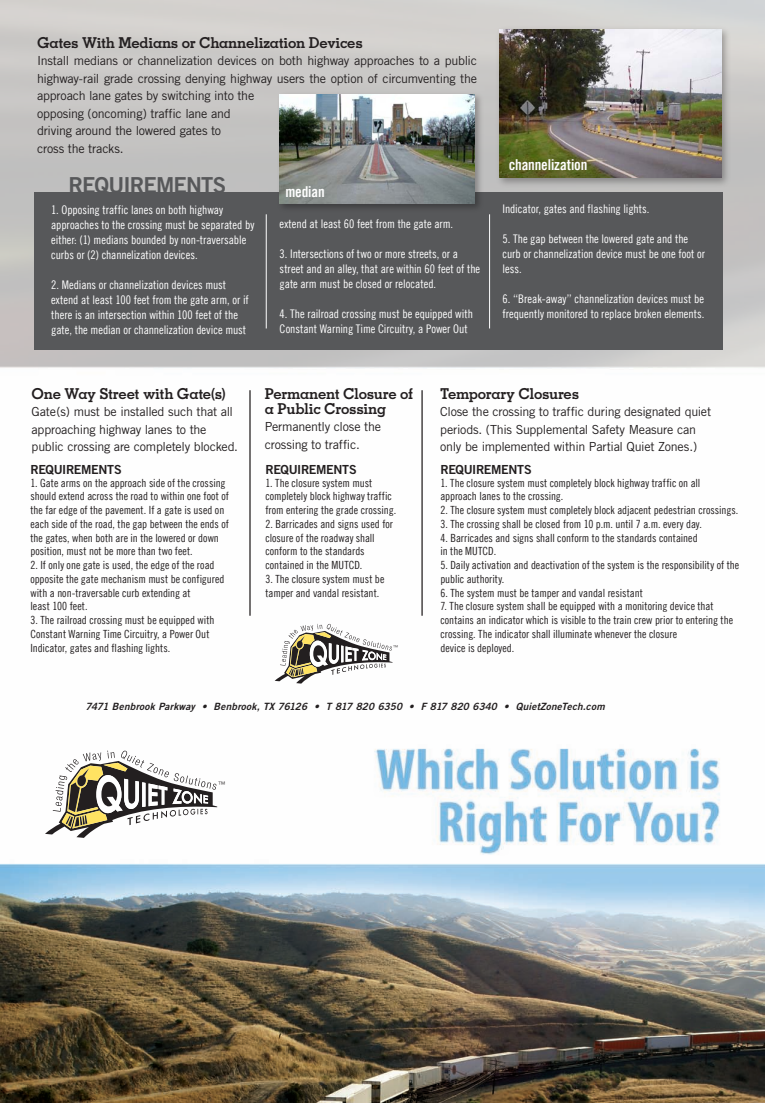
<style>
.page{position:relative;width:765px;height:1103px;background:#fff}
.page>*{position:absolute;margin:0;border:0;box-sizing:border-box;transform-origin:0 0}
.t1{font:22px "Trade Gothic Bold Two";letter-spacing:-.04em;color:#57585a}
.t2{font:700 15px/15px "Memphis";letter-spacing:-.02em;color:#231f20}
.t3{font:15px "Trade Gothic LT Bold Cond Twenty";letter-spacing:-.01em;color:#fff}
.t4{font:12.5px/17.5px "Trade Gothic";letter-spacing:-.02em;color:#231f20}
.t5{font:12.5px "Trade Gothic Bold Two";letter-spacing:-.03em;color:#231f20}
.t6{font:11.88px/15px "Trade Gothic LT Cond Eighteen";color:#fff}
.t7{font:11.25px/13.8px "Trade Gothic LT Cond Eighteen";color:#231f20}
.t8{font:italic 10px "Trade Gothic Bold Two";letter-spacing:.01em;color:#231f20}
.t9{font:300 7.62px "Trade Gothic";color:#231f20}
.t10{font:300 5.25px "Trade Gothic";color:#231f20}
</style>
<div class="page">
<img style="left:0;top:366px;width:765px;height:736px">
<svg style="left:275px;top:623px;width:118px;height:60px"></svg>
<svg style="left:0;top:0;width:765px;height:366px;background:#c9c8c6"></svg>
<div style="left:35px;top:192px;width:688px;height:158px;background:#57585a"></div>
<svg style="left:45px;top:750px;width:172px;height:88px"></svg>
<img style="left:274px;top:73px;width:213px;height:135px">
<img style="left:280px;top:95px;width:195px;height:109px">
<img style="left:494px;top:24px;width:240px;height:166px">
<img style="left:500px;top:30px;width:221px;height:147px">
<hr style="left:421px;top:390px;width:2px;height:225px;background:#231f20">
<hr style="left:489px;top:214px;width:1px;height:114px;background:#fff">
<hr style="left:266px;top:214px;width:1px;height:114px;background:#fff">
<hr style="left:249px;top:390px;width:2px;height:225px;background:#231f20">
<h2 class="t2" style="left:37px;top:34px;width:327px">Gates With Medians or Channelization Devices</h2>
<p class="t4" style="left:37px;top:52px;width:441px">Install medians or channelization devices on both highway approaches to a public highway-rail grade crossing denying highway users the option of circumventing the approach lane gates by switching into the<br>opposing (oncoming) traffic lane and<br>driving around the lowered gates to<br>cross the tracks.</p>
<h1 class="t1" style="left:68px;top:171px;width:160px">REQUIREMENTS</h1>
<p class="t6" style="left:51px;top:202px;width:205px">1. Opposing traffic lanes on both highway approaches to the crossing must be separated by either: (1) medians bounded by non-traversable curbs or (2) channelization devices.</p>
<p class="t6" style="left:51px;top:277px;width:199px">2. Medians or channelization devices must extend at least 100 feet from the gate arm, or if there is an intersection within 100 feet of the gate, the median or channelization device must</p>
<h2 class="t3" style="left:285px;top:183px;width:41px">median</h2>
<p class="t6" style="left:280px;top:216px;width:175px">extend at least 60 feet from the gate arm.</p>
<p class="t6" style="left:280px;top:246px;width:202px">3. Intersections of two or more streets, or a street and an alley, that are within 60 feet of the gate arm must be closed or relocated.</p>
<p class="t6" style="left:280px;top:306px;width:195px">4. The railroad crossing must be equipped with<br>Constant Warning Time Circuitry, a Power Out</p>
<h2 class="t3" style="left:509px;top:155px;width:80px">channelization</h2>
<p class="t6" style="left:503px;top:201px;width:148px">Indicator, gates and flashing lights.</p>
<p class="t6" style="left:503px;top:231px;width:204px">5. The gap between the lowered gate and the curb or channelization device must be one foot or less.</p>
<p class="t6" style="left:503px;top:291px;width:203px">6. ‘‘Break-away’’ channelization devices must be frequently monitored to replace broken elements.</p>
<h2 class="t2" style="left:32px;top:386px;width:196px">One Way Street with Gate(s)</h2>
<p class="t4" style="left:32px;top:403px;width:208px">Gate(s) must be installed such that all approaching highway lanes to the public crossing are completely blocked.</p>
<p class="t5" style="left:30px;top:461px;width:93px">REQUIREMENTS</p>
<p class="t7" style="left:30px;top:475px;width:200px">1. Gate arms on the approach side of the crossing should extend across the road to within one foot of the far edge of the pavement. If a gate is used on each side of the road, the gap between the ends of the gates, when both are in the lowered or down position, must not be more than two feet.</p>
<p class="t7" style="left:30px;top:558px;width:196px">2. If only one gate is used, the edge of the road opposite the gate mechanism must be configured with a non-traversable curb extending at<br>least 100 feet.</p>
<p class="t7" style="left:30px;top:613px;width:186px">3. The railroad crossing must be equipped with<br>Constant Warning Time Circuitry, a Power Out<br>Indicator, gates and flashing lights.</p>
<h2 class="t2" style="left:265px;top:386px;width:150px">Permanent Closure of a Public Crossing</h2>
<p class="t4" style="left:265px;top:418px;width:118px">Permanently close the crossing to traffic.</p>
<h2 class="t2" style="left:440px;top:386px;width:140px">Temporary Closures</h2>
<p class="t4" style="left:440px;top:403px;width:272px">Close the crossing to traffic during designated quiet periods. (This Supplemental Safety Measure can only be implemented within Partial Quiet Zones.)</p>
<p class="t5" style="left:265px;top:461px;width:93px">REQUIREMENTS</p>
<p class="t5" style="left:440px;top:461px;width:93px">REQUIREMENTS</p>
<p class="t7" style="left:265px;top:475px;width:132px">1. The closure system must completely block highway traffic from entering the grade crossing.</p>
<p class="t7" style="left:265px;top:517px;width:129px">2. Barricades and signs used for closure of the roadway shall conform to the standards contained in the MUTCD.</p>
<p class="t7" style="left:265px;top:572px;width:120px">3. The closure system must be tamper and vandal resistant.</p>
<p class="t10" style="left:393px;top:644px;width:7px">™</p>
<p class="t7" style="left:440px;top:475px;width:261px">1. The closure system must completely block highway traffic on all approach lanes to the crossing.</p>
<p class="t7" style="left:440px;top:503px;width:299px">2. The closure system must completely block adjacent pedestrian crossings.</p>
<p class="t7" style="left:440px;top:517px;width:263px">3. The crossing shall be closed from 10 p.m. until 7 a.m. every day.</p>
<p class="t7" style="left:440px;top:530px;width:259px">4. Barricades and signs shall conform to the standards contained in the MUTCD.</p>
<p class="t7" style="left:440px;top:558px;width:300px">5. Daily activation and deactivation of the system is the responsibility of the public authority.</p>
<p class="t7" style="left:440px;top:585px;width:204px">6. The system must be tamper and vandal resistant</p>
<p class="t7" style="left:440px;top:599px;width:294px">7. The closure system shall be equipped with a monitoring device that contains an indicator which is visible to the train crew prior to entering the crossing. The indicator shall illuminate whenever the closure<br>device is deployed.</p>
<p class="t8" style="left:86px;top:700px;width:521px">7471 Benbrook Parkway • Benbrook, TX 76126 • T 817 820 6350 • F 817 820 6340 • QuietZoneTech.com</p>
<p class="t9" style="left:218px;top:780px;width:9px">™</p>
</div>
